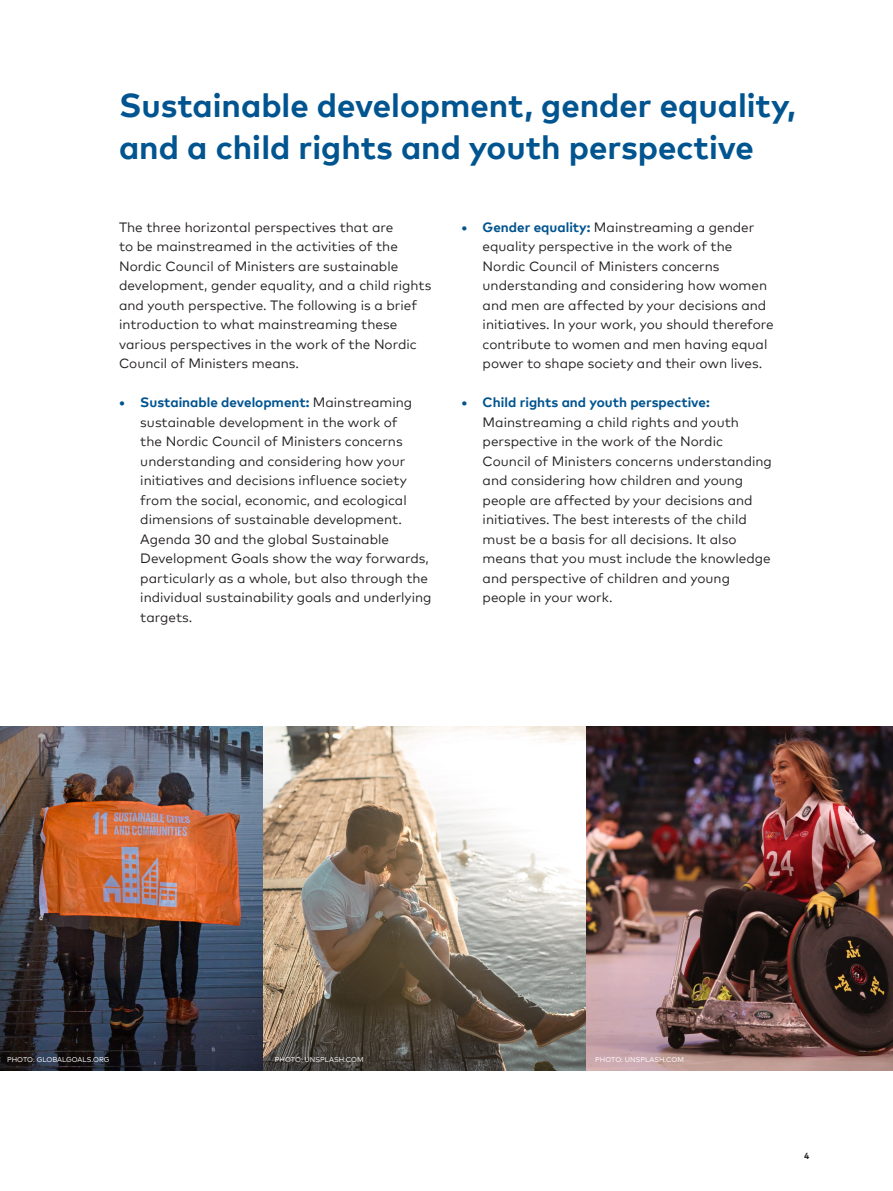
<style>
.page{position:relative;width:893px;height:1191px;background:#fff}
.page>*{position:absolute;margin:0;border:0;box-sizing:border-box;transform-origin:0 0}
.Regular___Punkt_22_2{font:700 33px/42px "Mark Offc Pro";color:#00548f}
.Regular___Punkt_9_13{font:13.5px/19.5px "Mark Offc Pro";color:#231f20}
.t1{font:700 8.7px "Mark Offc Pro";color:#231f20}
.Regular___Punkt_10_1{font:7.05px "Mark Offc Pro";color:#fff}
.s1{font-weight:700;color:#00548f}
</style>
<div class="page">
<img style="left:0;top:726px;width:587px;height:344px">
<img style="left:587px;top:726px;width:306px;height:344px">
<p class="Regular___Punkt_22_2" style="left:119px;top:82px;width:678px">Sustainable development, gender equality, and a child rights and youth perspective</p>
<p class="Regular___Punkt_9_13" style="left:119px;top:216px;width:314px">The three horizontal perspectives that are<br>to be mainstreamed in the activities of the Nordic Council of Ministers are sustainable development, gender equality, and a child rights and youth perspective. The following is a brief introduction to what mainstreaming these various perspectives in the work of the Nordic Council of Ministers means.</p>
<p class="Regular___Punkt_9_13" style="left:140px;top:392px;width:293px;text-indent:-21px"><span class="s1">• Sustainable development:</span> Mainstreaming sustainable development in the work of<br>the Nordic Council of Ministers concerns understanding and considering how your initiatives and decisions influence society from the social, economic, and ecological dimensions of sustainable development.<br>Agenda 30 and the global Sustainable Development Goals show the way forwards, particularly as a whole, but also through the individual sustainability goals and underlying targets.</p>
<p class="Regular___Punkt_9_13" style="left:483px;top:216px;width:293px;text-indent:-21px"><span class="s1">• Gender equality:</span> Mainstreaming a gender equality perspective in the work of the Nordic Council of Ministers concerns understanding and considering how women and men are affected by your decisions and initiatives. In your work, you should therefore contribute to women and men having equal power to shape society and their own lives.</p>
<p class="Regular___Punkt_9_13" style="left:483px;top:392px;width:291px;text-indent:-21px"><span class="s1">• Child rights and youth perspective:<br></span>Mainstreaming a child rights and youth perspective in the work of the Nordic Council of Ministers concerns understanding and considering how children and young people are affected by your decisions and initiatives. The best interests of the child must be a basis for all decisions. It also means that you must include the knowledge and perspective of children and young people in your work.</p>
<p class="Regular___Punkt_10_1" style="left:7px;top:1054px;width:104px">PHOTO: GLOBALGOALS.ORG</p>
<p class="Regular___Punkt_10_1" style="left:275px;top:1054px;width:90px">PHOTO: UNSPLASH.COM</p>
<p class="Regular___Punkt_10_1" style="left:595px;top:1054px;width:90px">PHOTO: UNSPLASH.COM</p>
<p class="t1" style="left:804px;top:1149px;width:7px">4</p>
</div>
